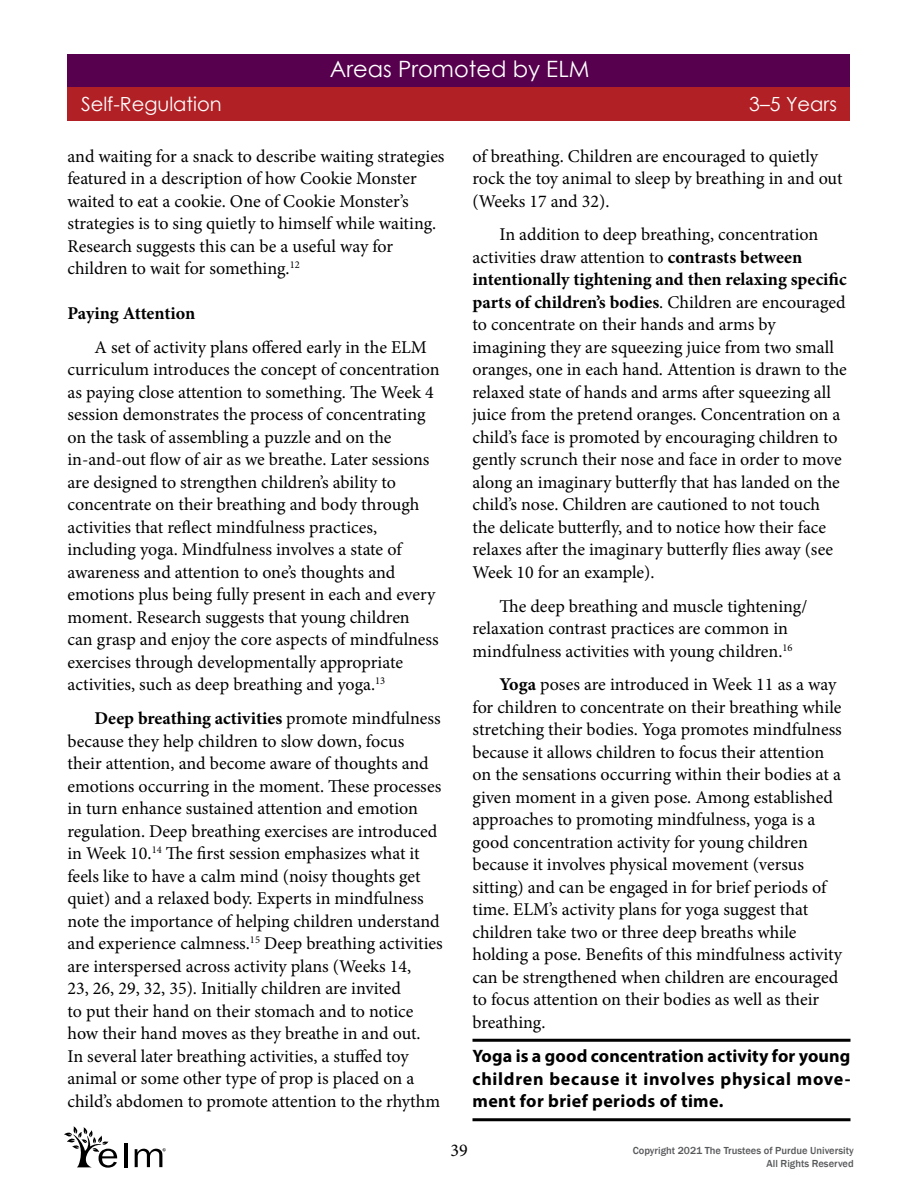
<style>
.page{position:relative;width:918px;height:1188px;background:#fff}
.page>*{position:absolute;margin:0;border:0;box-sizing:border-box;transform-origin:0 0}
.t1{font:22.5px "Century Gothic";color:#fff}
.t2{font:19.5px "Century Gothic";color:#fff}
.t3{font:18px/22.5px "Minion Pro";color:#000}
.t4{font:700 18px/22.5px "Myriad Pro";letter-spacing:.025em;color:#000;text-align:justify}
.t5{font:700 18px "Minion Pro";letter-spacing:-.01em;color:#000}
.t6{font:500 10.5px/12.6px "Franklin Gothic";color:#58595b;text-align:right}
.s1{font-weight:700}
</style>
<div class="page">
<hr style="left:124px;top:1143px;width:3px;height:24px;background:#000">
<svg style="left:64px;top:1126px;width:53px;height:42px"></svg>
<svg style="left:135px;top:1148px;width:31px;height:19px"></svg>
<div style="left:68px;top:54px;width:782px;height:34px;background:#56004e"></div>
<div style="left:68px;top:87px;width:782px;height:34px;background:#b12024"></div>
<hr style="left:472px;top:1039px;width:378px;height:3px;background:#000">
<hr style="left:472px;top:1118px;width:378px;height:3px;background:#000">
<p class="t1" style="left:330px;top:54px;width:261px">Areas Promoted by ELM</p>
<p class="t2" style="left:81px;top:90px;width:142px">Self-Regulation</p>
<p class="t2" style="left:749px;top:90px;width:89px">3–5 Years</p>
<p class="t3" style="left:68px;top:145px;width:379px">and waiting for a snack to describe waiting strategies featured in a description of how Cookie Monster waited to eat a cookie. One of Cookie Monster’s strategies is to sing quietly to himself while waiting.<br>Research suggests this can be a useful way for children to wait for something.<sup>12</sup></p>
<p class="t5" style="left:68px;top:301px;width:129px">Paying Attention</p>
<p class="t3" style="left:68px;top:336px;width:374px;text-indent:27px">A set of activity plans offered early in the ELM curriculum introduces the concept of concentration as paying close attention to something. The Week 4 session demonstrates the process of concentrating on the task of assembling a puzzle and on the in-and-out flow of air as we breathe. Later sessions are designed to strengthen children’s ability to concentrate on their breathing and body through activities that reflect mindfulness practices, including yoga. Mindfulness involves a state of awareness and attention to one’s thoughts and emotions plus being fully present in each and every moment. Research suggests that young children<br>can grasp and enjoy the core aspects of mindfulness exercises through developmentally appropriate activities, such as deep breathing and yoga.<sup>13</sup></p>
<p class="t3" style="left:67px;top:707px;width:377px;text-indent:27px"><span class="s1">Deep breathing activities</span> promote mindfulness because they help children to slow down, focus their attention, and become aware of thoughts and emotions occurring in the moment. These processes in turn enhance sustained attention and emotion regulation. Deep breathing exercises are introduced in Week 10.<sup>14</sup> The first session emphasizes what it feels like to have a calm mind (noisy thoughts get quiet) and a relaxed body. Experts in mindfulness note the importance of helping children understand and experience calmness.<sup>15</sup> Deep breathing activities are interspersed across activity plans (Weeks 14,<br>23, 26, 29, 32, 35). Initially children are invited<br>to put their hand on their stomach and to notice how their hand moves as they breathe in and out.<br>In several later breathing activities, a stuffed toy animal or some other type of prop is placed on a child’s abdomen to promote attention to the rhythm</p>
<p class="t3" style="left:473px;top:145px;width:371px">of breathing. Children are encouraged to quietly rock the toy animal to sleep by breathing in and out (Weeks 17 and 32).</p>
<p class="t3" style="left:473px;top:223px;width:376px;text-indent:27px">In addition to deep breathing, concentration activities draw attention to <span class="s1">contrasts between intentionally tightening and then relaxing specific parts of children’s bodies</span>. Children are encouraged to concentrate on their hands and arms by imagining they are squeezing juice from two small oranges, one in each hand. Attention is drawn to the relaxed state of hands and arms after squeezing all juice from the pretend oranges. Concentration on a child’s face is promoted by encouraging children to gently scrunch their nose and face in order to move along an imaginary butterfly that has landed on the child’s nose. Children are cautioned to not touch the delicate butterfly, and to notice how their face relaxes after the imaginary butterfly flies away (see Week 10 for an example).</p>
<p class="t3" style="left:473px;top:595px;width:336px;text-indent:27px">The deep breathing and muscle tightening/ relaxation contrast practices are common in mindfulness activities with young children.<sup>16</sup></p>
<p class="t3" style="left:473px;top:673px;width:371px;text-indent:27px"><span class="s1">Yoga</span> poses are introduced in Week 11 as a way for children to concentrate on their breathing while stretching their bodies. Yoga promotes mindfulness because it allows children to focus their attention on the sensations occurring within their bodies at a given moment in a given pose. Among established approaches to promoting mindfulness, yoga is a good concentration activity for young children because it involves physical movement (versus sitting) and can be engaged in for brief periods of time. ELM’s activity plans for yoga suggest that children take two or three deep breaths while holding a pose. Benefits of this mindfulness activity can be strengthened when children are encouraged to focus attention on their bodies as well as their breathing.</p>
<p class="t4" style="left:472px;top:1044px;width:379px">Yoga is a good concentration activity for young children because it involves physical move&shy;ment for brief periods of time.</p>
<p class="t3" style="left:450px;top:1140px;width:19px">39</p>
<p class="t6" style="left:633px;top:1145px;width:222px">Copyright 2021 The Trustees of Purdue University<br>All Rights Reserved</p>
</div>
